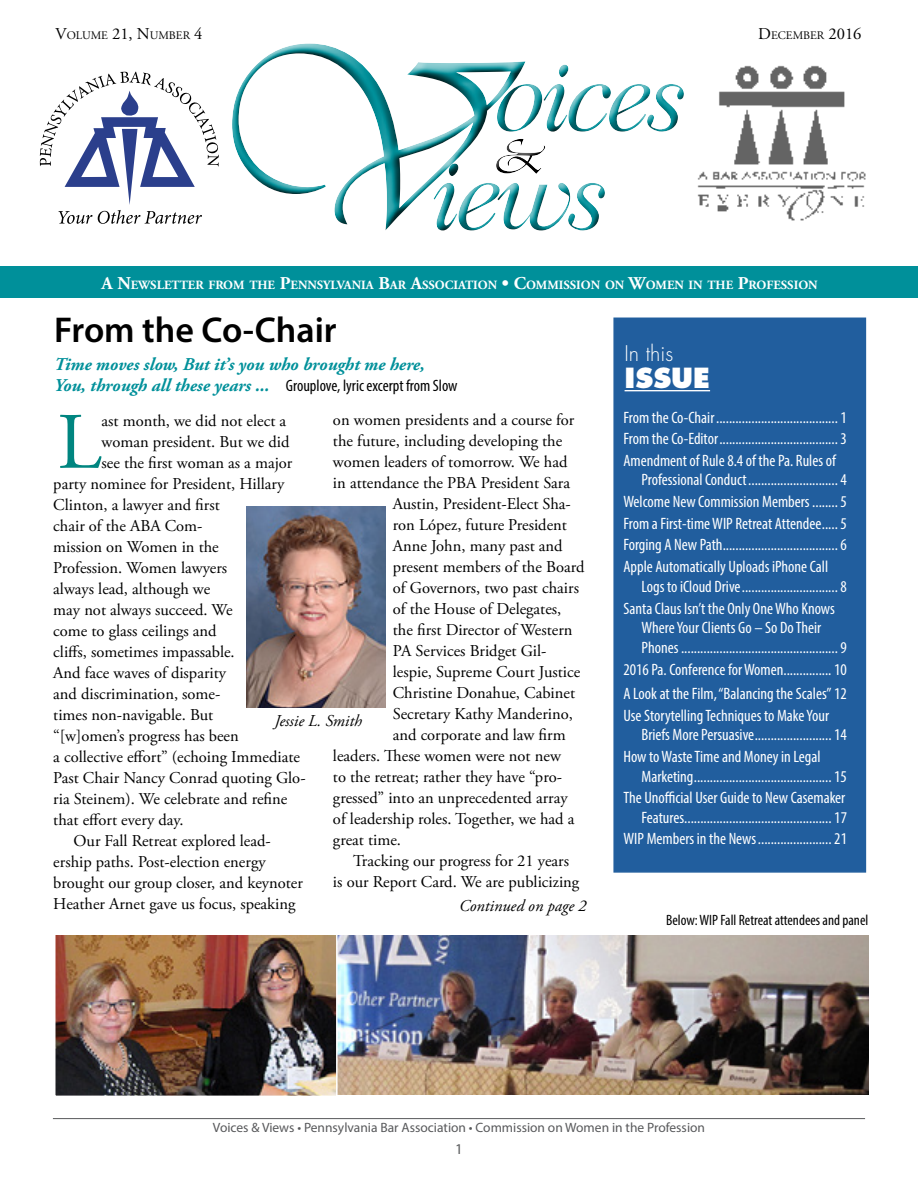
<style>
.page{position:relative;width:918px;height:1188px;background:#fff}
.page>*{position:absolute;margin:0;border:0;box-sizing:border-box;transform-origin:0 0}
.t1{font:italic 105px "New Caledonia";color:#00909a}
.t2{font:79.8px "Adobe Garamond Pro";color:#008580}
.t3{font:600 36px "Myriad Pro";color:#000}
.t4{font:800 27px "Futura";color:#fff}
.t5{font:300 21px "Futura";color:#fff}
.t6{font:italic 700 18px "Adobe Garamond Pro";color:#00909a}
.t7{font:16.5px "Adobe Garamond Pro";color:#000}
.t8{font:condensed 16.5px/21.8px "Myriad Pro";color:#fff}
.t9{font:condensed 16.5px "Myriad Pro";color:#000}
.t10{font:italic 16.5px "Adobe Garamond Pro";color:#000}
.t11{font:condensed 15px "Myriad Pro";color:#000}
.t12{font:15px "Myriad Pro";color:#58595b}
.t13{font:13.5px "Myriad Pro";color:#58595b}
.t14{font:700 12.6px "Adobe Garamond";color:#fff}
.t15{font:11.55px "Adobe Garamond";color:#000}
.s1{font-size:16.5px}
.s2{font-size:18px}
.s3{font-family:"Adobe Garamond Pro";font-weight:700;font-style:italic;font-stretch:normal;font-size:18px;color:#00909a}
</style>
<div class="page">
<div style="left:232px;top:49px;width:463px;height:192px;background:#000;opacity:.75"></div>
<img style="left:686px;top:52px;width:180px;height:181px">
<div style="left:0;top:266px;width:918px;height:31px;background:#00909a"></div>
<svg style="left:40px;top:72px;width:179px;height:152px"></svg>
<div style="left:613px;top:318px;width:253px;height:555px;background:#215e9e;border:2px solid #215e9e"></div>
<hr style="left:625px;top:390px;width:85px;height:1px;background:#fff">
<hr style="left:53px;top:1118px;width:812px;height:1px;background:#58595b">
<img style="left:57px;top:935px;width:812px;height:160px">
<div style="left:54px;top:933px;width:284px;height:164px;border:2px solid #fff"></div>
<img style="left:246px;top:506px;width:139px;height:202px">
<p class="t15" style="left:56px;top:29px;width:148px"><span class="s1">V</span>OLUME <span class="s1">21, N</span>UMBER <span class="s1">4</span></p>
<h1 class="t1" style="left:496px;top:37px;width:193px">oices</h1>
<p class="t15" style="left:758px;top:29px;width:105px"><span class="s1">D</span>ECEMBER <span class="s1">2016</span></p>
<p class="t14" style="left:102px;top:278px;width:718px"><span class="s2">A N</span>EWSLETTER FROM THE <span class="s2">P</span>ENNSYLVANIA <span class="s2">B</span>AR <span class="s2">A</span>SSOCIATION <span class="s2">• C</span>OMMISSION ON <span class="s2">W</span>OMEN IN THE <span class="s2">P</span>ROFESSION</p>
<h3 class="t3" style="left:54px;top:307px;width:284px">From the Co-Chair</h3>
<p class="t6" style="left:54px;top:354px;width:372px">Time moves slow, But it’s you who brought me here,</p>
<p class="t9" style="left:54px;top:376px;width:405px"><span class="s3">You, through all these years ...</span> Grouplove, lyric excerpt from Slow</p>
<p class="t7" style="left:333px;top:410px;width:243px">on women presidents and a course for</p>
<p class="t7" style="left:333px;top:431px;width:231px">the future, including developing the</p>
<p class="t7" style="left:333px;top:452px;width:236px">women leaders of tomorrow. We had</p>
<p class="t7" style="left:333px;top:473px;width:239px">in attendance the PBA President Sara</p>
<p class="t7" style="left:393px;top:494px;width:180px">Austin, President-Elect Sha-</p>
<p class="t7" style="left:393px;top:515px;width:176px">ron López, future President</p>
<p class="t7" style="left:393px;top:536px;width:171px">Anne John, many past and</p>
<p class="t7" style="left:393px;top:557px;width:193px">present members of the Board</p>
<p class="t7" style="left:393px;top:578px;width:188px">of Governors, two past chairs</p>
<p class="t7" style="left:393px;top:599px;width:170px">of the House of Delegates,</p>
<p class="t7" style="left:393px;top:620px;width:181px">the first Director of Western</p>
<p class="t7" style="left:393px;top:641px;width:155px">PA Services Bridget Gil-</p>
<p class="t7" style="left:393px;top:662px;width:189px">lespie, Supreme Court Justice</p>
<p class="t7" style="left:393px;top:683px;width:184px">Christine Donahue, Cabinet</p>
<p class="t7" style="left:393px;top:704px;width:182px">Secretary Kathy Manderino,</p>
<p class="t7" style="left:393px;top:725px;width:174px">and corporate and law firm</p>
<p class="t7" style="left:333px;top:746px;width:229px">leaders. These women were not new</p>
<p class="t7" style="left:333px;top:767px;width:231px">to the retreat; rather they have “pro-</p>
<p class="t7" style="left:333px;top:788px;width:236px">gressed” into an unprecedented array</p>
<p class="t7" style="left:333px;top:809px;width:243px">of leadership roles. Together, we had a</p>
<p class="t7" style="left:333px;top:830px;width:70px">great time.</p>
<p class="t7" style="left:353px;top:851px;width:217px">Tracking our progress for 21 years</p>
<p class="t7" style="left:333px;top:872px;width:248px">is our Report Card. We are publicizing</p>
<h2 class="t2" style="left:57px;top:395px;width:46px">L</h2>
<p class="t7" style="left:101px;top:411px;width:186px">ast month, we did not elect a</p>
<p class="t7" style="left:101px;top:432px;width:189px">woman president. But we did</p>
<p class="t7" style="left:101px;top:453px;width:192px">see the first woman as a major</p>
<p class="t7" style="left:53px;top:474px;width:233px">party nominee for President, Hillary</p>
<p class="t7" style="left:53px;top:495px;width:168px">Clinton, a lawyer and first</p>
<p class="t7" style="left:53px;top:516px;width:151px">chair of the ABA Com-</p>
<p class="t7" style="left:53px;top:537px;width:167px">mission on Women in the</p>
<p class="t7" style="left:53px;top:558px;width:175px">Profession. Women lawyers</p>
<p class="t7" style="left:53px;top:579px;width:158px">always lead, although we</p>
<p class="t7" style="left:53px;top:600px;width:181px">may not always succeed. We</p>
<p class="t7" style="left:53px;top:621px;width:165px">come to glass ceilings and</p>
<p class="t7" style="left:53px;top:642px;width:183px">cliffs, sometimes impassable.</p>
<p class="t7" style="left:53px;top:663px;width:174px">And face waves of disparity</p>
<p class="t7" style="left:53px;top:684px;width:169px">and discrimination, some-</p>
<p class="t7" style="left:53px;top:705px;width:162px">times non-navigable. But</p>
<p class="t7" style="left:53px;top:726px;width:187px">“[w]omen’s progress has been</p>
<p class="t7" style="left:53px;top:747px;width:248px">a collective effort” (echoing Immediate</p>
<p class="t7" style="left:53px;top:768px;width:254px">Past Chair Nancy Conrad quoting Glo-</p>
<p class="t7" style="left:53px;top:789px;width:236px">ria Steinem). We celebrate and refine</p>
<p class="t7" style="left:53px;top:810px;width:132px">that effort every day.</p>
<p class="t7" style="left:74px;top:831px;width:199px">Our Fall Retreat explored lead-</p>
<p class="t7" style="left:53px;top:852px;width:214px">ership paths. Post-election energy</p>
<p class="t7" style="left:53px;top:873px;width:251px">brought our group closer, and keynoter</p>
<p class="t7" style="left:53px;top:894px;width:244px">Heather Arnet gave us focus, speaking</p>
<p class="t10" style="left:274px;top:711px;width:89px">Jessie L. Smith</p>
<p class="t10" style="left:459px;top:895px;width:129px">Continued on page 2</p>
<p class="t5" style="left:625px;top:341px;width:50px">In this</p>
<h3 class="t4" style="left:625px;top:361px;width:87px">ISSUE</h3>
<p class="t8" style="left:623px;top:406px;width:225px;text-align:justify">From the Co-Chair...................................... 1<br>From the Co-Editor..................................... 3<br>Amendment of Rule 8.4 of the Pa. Rules of</p>
<p class="t8" style="left:623px;top:469px;width:225px;text-align:justify;text-indent:18px">Professional Conduct............................ 4<br>Welcome New Commission Members ........ 5<br>From a First-time WIP Retreat Attendee..... 5<br>Forging A New Path.................................... 6<br>Apple Automatically Uploads iPhone Call</p>
<p class="t8" style="left:623px;top:576px;width:225px;text-indent:18px">Logs to iCloud Drive.............................. 8<br>Santa Claus Isn’t the Only One Who Knows</p>
<p class="t8" style="left:641px;top:618px;width:207px;line-height:19.5px">Where Your Clients Go – So Do Their<br>Phones ................................................. 9</p>
<p class="t8" style="left:623px;top:657px;width:225px;line-height:24.6px">2016 Pa. Conference for Women............... 10<br>A Look at the Film, “Balancing the Scales” 12</p>
<p class="t8" style="left:641px;top:705px;width:207px;line-height:19.5px;text-indent:-18px">Use Storytelling Techniques to Make Your<br>Briefs More Persuasive........................ 14</p>
<p class="t8" style="left:641px;top:747px;width:207px;line-height:19.5px;text-indent:-18px">How to Waste Time and Money in Legal<br>Marketing........................................... 15</p>
<p class="t8" style="left:624px;top:788px;width:225px;line-height:19.5px;text-align:right">The Unofficial User Guide to New Casemaker<br>Features.............................................. 17</p>
<p class="t8" style="left:624px;top:828px;width:225px">WIP Members in the News....................... 21</p>
<p class="t11" style="left:666px;top:911px;width:204px">Below: WIP Fall Retreat attendees and panel</p>
<p class="t13" style="left:213px;top:1119px;width:494px">Voices &amp; Views • Pennsylvania Bar Association • Commission on Women in the Profession</p>
<p class="t12" style="left:455px;top:1140px;width:9px">1</p>
</div>
